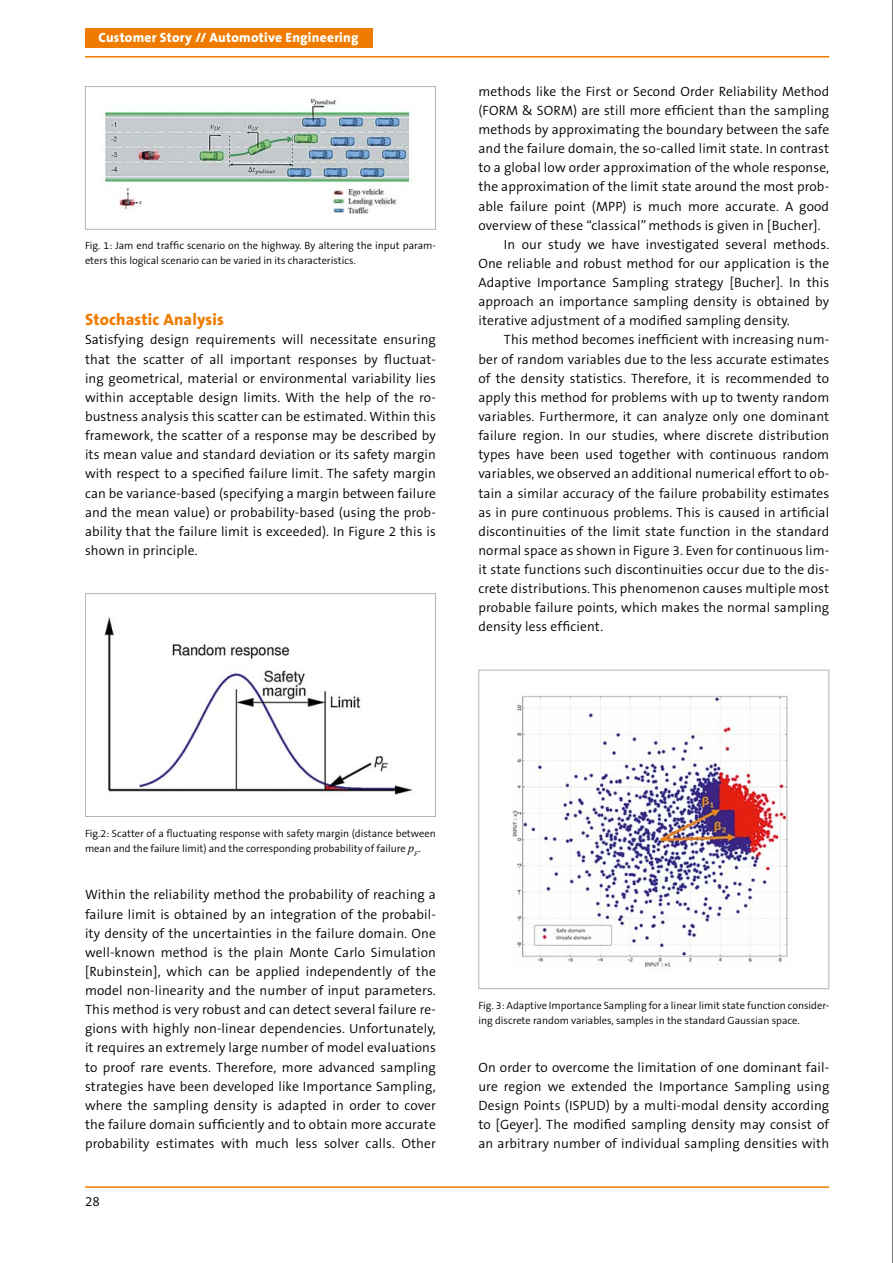
<style>
.page{position:relative;width:893px;height:1263px;background:#fff}
.page>*{position:absolute;margin:0;border:0;box-sizing:border-box;transform-origin:0 0}
.t1{font:800 16.5px "The Sans";letter-spacing:.01em;color:#ef7c00}
.t2{font:300 13.5px/19.2px "The Sans B4";letter-spacing:.01em;color:#000;text-align:justify}
.t3{font:800 13.5px "The Sans";letter-spacing:.02em;color:#fff}
.t4{font:300 10.5px/15px "The Sans B4";color:#000}
.s1{font-family:"Times New Roman";font-weight:400;font-style:italic;font-size:12px}
</style>
<div class="page">
<hr style="left:85px;top:56px;width:744px;height:1px;background:#ef7c00">
<hr style="left:85px;top:1186px;width:744px;height:2px;background:#ef7c00">
<div style="left:85px;top:29px;width:287px;height:19px;background:#ef7c00"></div>
<img style="left:512px;top:695px;width:276px;height:273px">
<div style="left:478px;top:670px;width:351px;height:319px;border:1px solid #b2b4b7"></div>
<img style="left:103px;top:98px;width:309px;height:116px">
<div style="left:85px;top:86px;width:351px;height:144px;border:1px solid #b2b4b7"></div>
<img style="left:104px;top:617px;width:309px;height:178px">
<div style="left:85px;top:593px;width:351px;height:224px;border:1px solid #b2b4b7"></div>
<hr style="left:892px;top:0;width:1px;height:1263px;background:#000">
<p class="t3" style="left:99px;top:32px;width:261px">Customer Story // Automotive Engineering</p>
<p class="t4" style="left:85px;top:239px;width:352px">Fig. 1: Jam end traffic scenario on the highway. By altering the input param&shy;eters this logical scenario can be varied in its characteristics.</p>
<p class="t1" style="left:85px;top:313px;width:140px">Stochastic Analysis</p>
<p class="t2" style="left:85px;top:331px;width:352px">Satisfying design requirements will necessitate ensuring that the scatter of all important responses by fluctuat&shy;ing geometrical, material or environmental variability lies within acceptable design limits. With the help of the ro&shy;bustness analysis this scatter can be estimated. Within this framework, the scatter of a response may be described by its mean value and standard deviation or its safety margin with respect to a specified failure limit. The safety margin can be variance-based (specifying a margin between failure and the mean value) or probability-based (using the prob&shy;ability that the failure limit is exceeded). In Figure 2 this is shown in principle.</p>
<p class="t2" style="left:478px;top:83px;width:352px">methods like the First or Second Order Reliability Method</p>
<p class="t2" style="left:478px;top:102px;width:352px">(FORM &amp; SORM) are still more efficient than the sampling</p>
<p class="t2" style="left:478px;top:121px;width:352px">methods by approximating the boundary between the safe</p>
<p class="t2" style="left:478px;top:140px;width:352px">and the failure domain, the so-called limit state. In contrast</p>
<p class="t2" style="left:478px;top:159px;width:352px">to a global low order approximation of the whole response,</p>
<p class="t2" style="left:478px;top:178px;width:352px">the approximation of the limit state around the most prob-</p>
<p class="t2" style="left:478px;top:198px;width:352px">able failure point (MPP) is much more accurate. A good</p>
<p class="t2" style="left:478px;top:217px;width:344px">overview of these “classical” methods is given in [Bucher].</p>
<p class="t2" style="left:504px;top:236px;width:327px">In our study we have investigated several methods.</p>
<p class="t2" style="left:478px;top:255px;width:352px">One reliable and robust method for our application is the</p>
<p class="t2" style="left:478px;top:274px;width:352px">Adaptive Importance Sampling strategy [Bucher]. In this</p>
<p class="t2" style="left:478px;top:293px;width:352px">approach an importance sampling density is obtained by</p>
<p class="t2" style="left:478px;top:312px;width:313px">iterative adjustment of a modified sampling density.</p>
<p class="t2" style="left:504px;top:331px;width:327px">This method becomes inefficient with increasing num-</p>
<p class="t2" style="left:478px;top:351px;width:352px">ber of random variables due to the less accurate estimates</p>
<p class="t2" style="left:478px;top:370px;width:352px">of the density statistics. Therefore, it is recommended to</p>
<p class="t2" style="left:478px;top:389px;width:352px">apply this method for problems with up to twenty random</p>
<p class="t2" style="left:478px;top:408px;width:352px">variables. Furthermore, it can analyze only one dominant</p>
<p class="t2" style="left:478px;top:427px;width:352px">failure region. In our studies, where discrete distribution</p>
<p class="t2" style="left:478px;top:446px;width:352px">types have been used together with continuous random</p>
<p class="t2" style="left:478px;top:465px;width:352px">variables, we observed an additional numerical effort to ob-</p>
<p class="t2" style="left:478px;top:485px;width:352px">tain a similar accuracy of the failure probability estimates</p>
<p class="t2" style="left:478px;top:504px;width:352px">as in pure continuous problems. This is caused in artificial</p>
<p class="t2" style="left:478px;top:523px;width:352px">discontinuities of the limit state function in the standard</p>
<p class="t2" style="left:478px;top:542px;width:352px">normal space as shown in Figure 3. Even for continuous lim-</p>
<p class="t2" style="left:478px;top:561px;width:352px">it state functions such discontinuities occur due to the dis-</p>
<p class="t2" style="left:478px;top:580px;width:352px">crete distributions. This phenomenon causes multiple most</p>
<p class="t2" style="left:478px;top:599px;width:352px">probable failure points, which makes the normal sampling</p>
<p class="t2" style="left:478px;top:618px;width:126px">density less efficient.</p>
<p class="t4" style="left:85px;top:827px;width:352px">Fig.2: Scatter of a fluctuating response with safety margin (distance between mean and the failure limit) and the corresponding probability of failure <span class="s1">p</span><sub>F</sub>.</p>
<p class="t2" style="left:85px;top:886px;width:352px">Within the reliability method the probability of reaching a failure limit is obtained by an integration of the probabil&shy;ity density of the uncertainties in the failure domain. One well-known method is the plain Monte Carlo Simulation [Rubinstein], which can be applied independently of the model non-linearity and the number of input parameters.<br>This method is very robust and can detect several failure re&shy;gions with highly non-linear dependencies. Unfortunately, it requires an extremely large number of model evaluations to proof rare events. Therefore, more advanced sampling strategies have been developed like Importance Sampling, where the sampling density is adapted in order to cover the failure domain sufficiently and to obtain more accurate probability estimates with much less solver calls. Other</p>
<p class="t2" style="left:85px;top:1192px;width:16px">28</p>
<p class="t4" style="left:478px;top:999px;width:352px">Fig. 3: Adaptive Importance Sampling for a linear limit state function consider&shy;ing discrete random variables, samples in the standard Gaussian space.</p>
<p class="t2" style="left:478px;top:1059px;width:352px">On order to overcome the limitation of one dominant fail&shy;ure region we extended the Importance Sampling using Design Points (ISPUD) by a multi-modal density according to [Geyer]. The modified sampling density may consist of an arbitrary number of individual sampling densities with</p>
</div>
